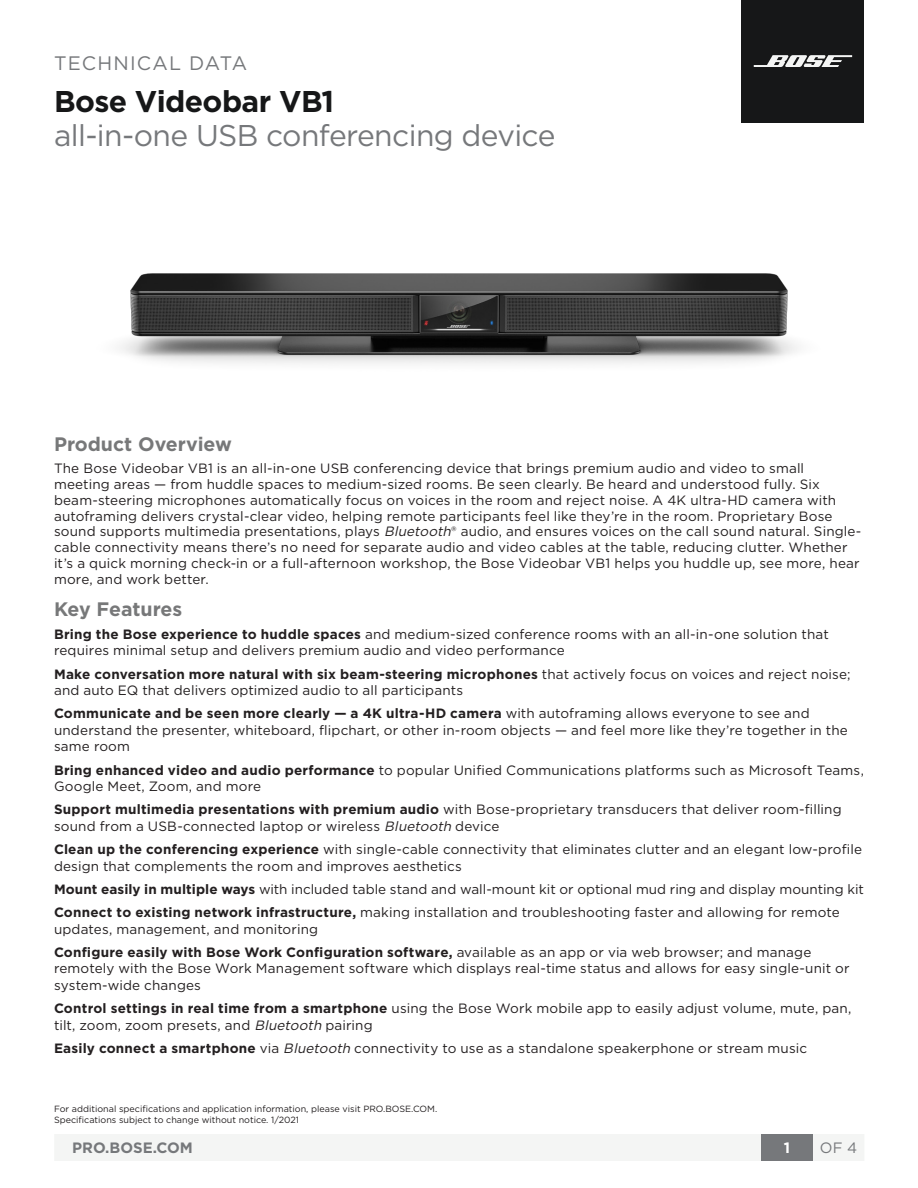
<style>
.page{position:relative;width:918px;height:1188px;background:#fff}
.page>*{position:absolute;margin:0;border:0;box-sizing:border-box;transform-origin:0 0}
.t1{font:30px "Gotham";letter-spacing:-.02em;color:#76787b}
.t2{font:700 30px "Gotham";letter-spacing:-.02em;color:#161718}
.Text_Headers{font:700 19.5px "Gotham";color:#777879}
.t3{font:19.5px "Gotham";letter-spacing:.06em;color:#76787b}
.t4{font:700 15px "Gotham";color:#76787b}
.t5{font:15px "Gotham";color:#76787b}
.t6{font:700 15px "Gotham";color:#fff}
.Body{font:13.5px/16.5px "Gotham";letter-spacing:.01em;color:#231f20}
.t7{font:9px/10.8px "Gotham";color:#231f20}
.s1{font-style:italic}
.s2{font-weight:700}
</style>
<div class="page">
<div style="left:55px;top:1134px;width:809px;height:27px;background:#f4f5f4"></div>
<div style="left:761px;top:1134px;width:52px;height:27px;background:#76787b"></div>
<div style="left:742px;top:0;width:122px;height:122px;background:#161718"></div>
<svg style="left:754px;top:55px;width:98px;height:12px"></svg>
<img style="left:120px;top:273px;width:678px;height:91px">
<h2 class="t3" style="left:54px;top:50px;width:195px">TECHNICAL DATA</h2>
<h1 class="t2" style="left:54px;top:81px;width:282px">Bose Videobar VB1</h1>
<h1 class="t1" style="left:54px;top:117px;width:503px">all-in-one USB conferencing device</h1>
<p class="Text_Headers" style="left:54px;top:431px;width:179px">Product Overview</p>
<p class="Body" style="left:54px;top:461px;width:809px;line-height:15.8px">The Bose Videobar VB1 is an all-in-one USB conferencing device that brings premium audio and video to small meeting areas — from huddle spaces to medium-sized rooms. Be seen clearly. Be heard and understood fully. Six beam-steering microphones automatically focus on voices in the room and reject noise. A 4K ultra-HD camera with autoframing delivers crystal-clear video, helping remote participants feel like they’re in the room. Proprietary Bose sound supports multimedia presentations, plays <span class="s1">Bluetooth</span>® audio, and ensures voices on the call sound natural. Single&shy;cable connectivity means there’s no need for separate audio and video cables at the table, reducing clutter. Whether it’s a quick morning check-in or a full-afternoon workshop, the Bose Videobar VB1 helps you huddle up, see more, hear more, and work better.</p>
<p class="Text_Headers" style="left:54px;top:596px;width:130px">Key Features</p>
<p class="Body" style="left:54px;top:626px;width:776px"><span class="s2">Bring the Bose experience to huddle spaces</span> and medium-sized conference rooms with an all-in-one solution that requires minimal setup and delivers premium audio and video performance</p>
<p class="Body" style="left:54px;top:665px;width:798px"><span class="s2">Make conversation more natural with six beam-steering microphones</span> that actively focus on voices and reject noise; and auto EQ that delivers optimized audio to all participants</p>
<p class="Body" style="left:54px;top:705px;width:795px"><span class="s2">Communicate and be seen more clearly — a 4K ultra-HD camera</span> with autoframing allows everyone to see and understand the presenter, whiteboard, flipchart, or other in-room objects — and feel more like they’re together in the same room</p>
<p class="Body" style="left:54px;top:761px;width:812px"><span class="s2">Bring enhanced video and audio performance</span> to popular Unified Communications platforms such as Microsoft Teams,<br>Google Meet, Zoom, and more</p>
<p class="Body" style="left:54px;top:801px;width:789px"><span class="s2">Support multimedia presentations with premium audio</span> with Bose-proprietary transducers that deliver room-filling sound from a USB-connected laptop or wireless <span class="s1">Bluetooth</span> device</p>
<p class="Body" style="left:54px;top:841px;width:810px"><span class="s2">Clean up the conferencing experience</span> with single-cable connectivity that eliminates clutter and an elegant low-profile design that complements the room and improves aesthetics</p>
<p class="Body" style="left:54px;top:881px;width:812px"><span class="s2">Mount easily in multiple ways</span> with included table stand and wall-mount kit or optional mud ring and display mounting kit</p>
<p class="Body" style="left:54px;top:904px;width:787px"><span class="s2">Connect to existing network infrastructure,</span> making installation and troubleshooting faster and allowing for remote updates, management, and monitoring</p>
<p class="Body" style="left:54px;top:944px;width:797px"><span class="s2">Configure easily with Bose Work Configuration software,</span> available as an app or via web browser; and manage remotely with the Bose Work Management software which displays real-time status and allows for easy single-unit or system-wide changes</p>
<p class="Body" style="left:54px;top:1000px;width:799px"><span class="s2">Control settings in real time from a smartphone</span> using the Bose Work mobile app to easily adjust volume, mute, pan, tilt, zoom, zoom presets, and <span class="s1">Bluetooth</span> pairing</p>
<p class="Body" style="left:54px;top:1040px;width:755px"><span class="s2">Easily connect a smartphone</span> via <span class="s1">Bluetooth</span> connectivity to use as a standalone speakerphone or stream music</p>
<p class="t7" style="left:54px;top:1104px;width:385px">For additional specifications and application information, please visit PRO.BOSE.COM.<br>Specifications subject to change without notice. 1/2021</p>
<p class="t4" style="left:72px;top:1138px;width:122px">PRO.BOSE.COM</p>
<p class="t6" style="left:784px;top:1138px;width:8px">1</p>
<p class="t5" style="left:820px;top:1139px;width:39px">OF 4</p>
</div>
